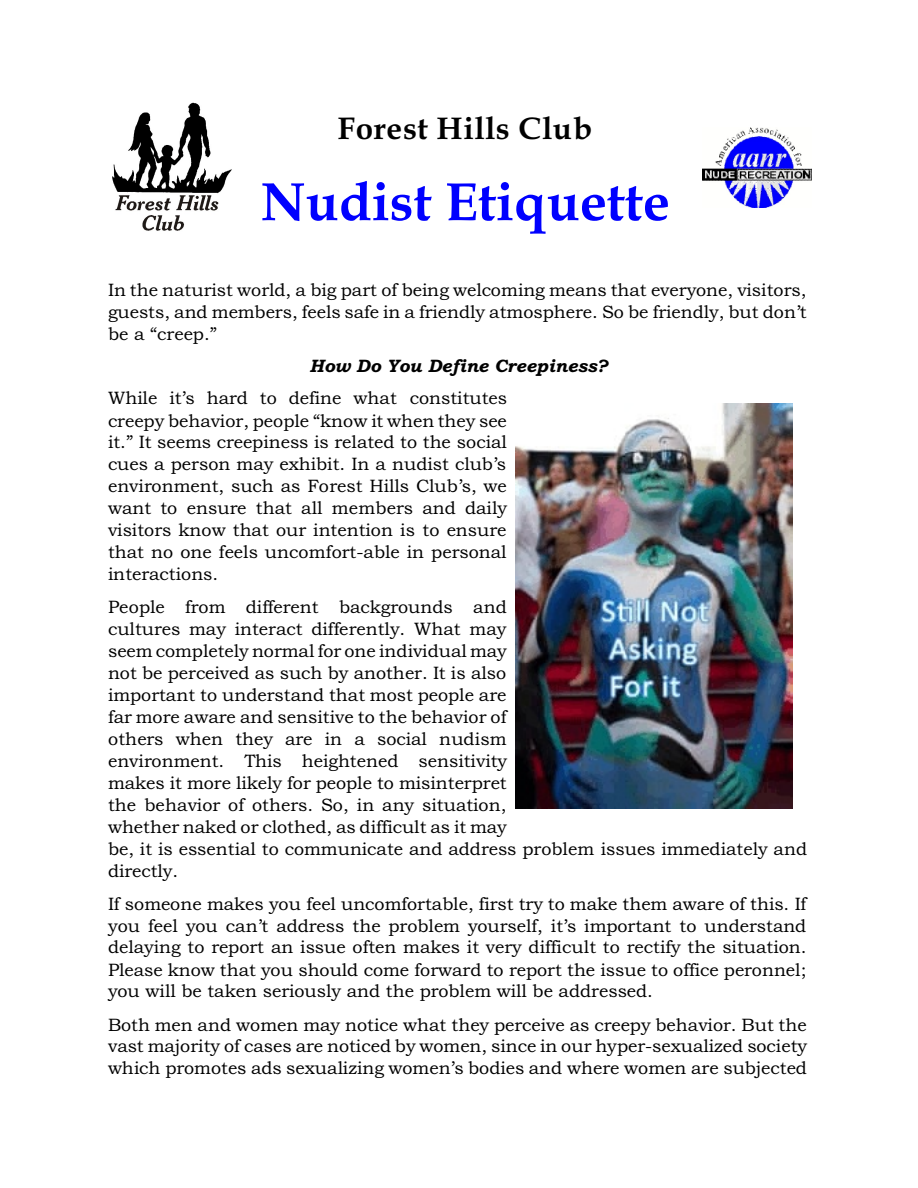
<style>
.page{position:relative;width:918px;height:1188px;background:#fff}
.page>*{position:absolute;margin:0;border:0;box-sizing:border-box;transform-origin:0 0}
.t1{font:700 54px "Book Antiqua";color:#00f}
.t2{font:700 31.35px "Book Antiqua";letter-spacing:.02em;color:#000}
.t3{font:18px/21.9px "Bookman Old Style";color:#000;text-align:justify}
.t4{font:italic 18px "Bookman Old Style";color:#000}
</style>
<div class="page">
<img style="left:112px;top:102px;width:120px;height:129px">
<img style="left:703px;top:127px;width:108px;height:80px">
<img style="left:515px;top:403px;width:277px;height:406px">
<h2 class="t2" style="left:337px;top:116px;width:256px">Forest Hills Club</h2>
<h1 class="t1" style="left:261px;top:181px;width:411px">Nudist Etiquette</h1>
<p class="t3" style="left:108px;top:281px;width:700px">In the naturist world, a big part of being welcoming means that everyone, visitors, guests, and members, feels safe in a friendly atmosphere. So be friendly, but don’t be a “creep.”</p>
<p class="t4" style="left:310px;top:359px;width:300px">How Do You Define Creepiness?</p>
<p class="t3" style="left:108px;top:389px;width:401px">While it’s hard to define what constitutes creepy behavior, people “know it when they see it.” It seems creepiness is related to the social cues a person may exhibit. In a nudist club’s environment, such as Forest Hills Club’s, we want to ensure that all members and daily visitors know that our intention is to ensure that no one feels uncomfort-able in personal interactions.</p>
<p class="t3" style="left:108px;top:598px;width:701px;text-align:left">People from different backgrounds and<br>cultures may interact differently. What may<br>seem completely normal for one individual may<br>not be perceived as such by another. It is also<br>important to understand that most people are<br>far more aware and sensitive to the behavior of<br>others when they are in a social nudism<br>environment. This heightened sensitivity<br>makes it more likely for people to misinterpret<br>the behavior of others. So, in any situation,<br>whether naked or clothed, as difficult as it may<br>be, it is essential to communicate and address problem issues immediately and directly.</p>
<p class="t3" style="left:108px;top:894px;width:700px">If someone makes you feel uncomfortable, first try to make them aware of this. If you feel you can’t address the problem yourself, it’s important to understand delaying to report an issue often makes it very difficult to rectify the situation.<br>Please know that you should come forward to report the issue to office peronnel; you will be taken seriously and the problem will be addressed.</p>
<p class="t3" style="left:108px;top:1015px;width:701px">Both men and women may notice what they perceive as creepy behavior. But the vast majority of cases are noticed by women, since in our hyper-sexualized society which promotes ads sexualizing women’s bodies and where women are subjected</p>
</div>
